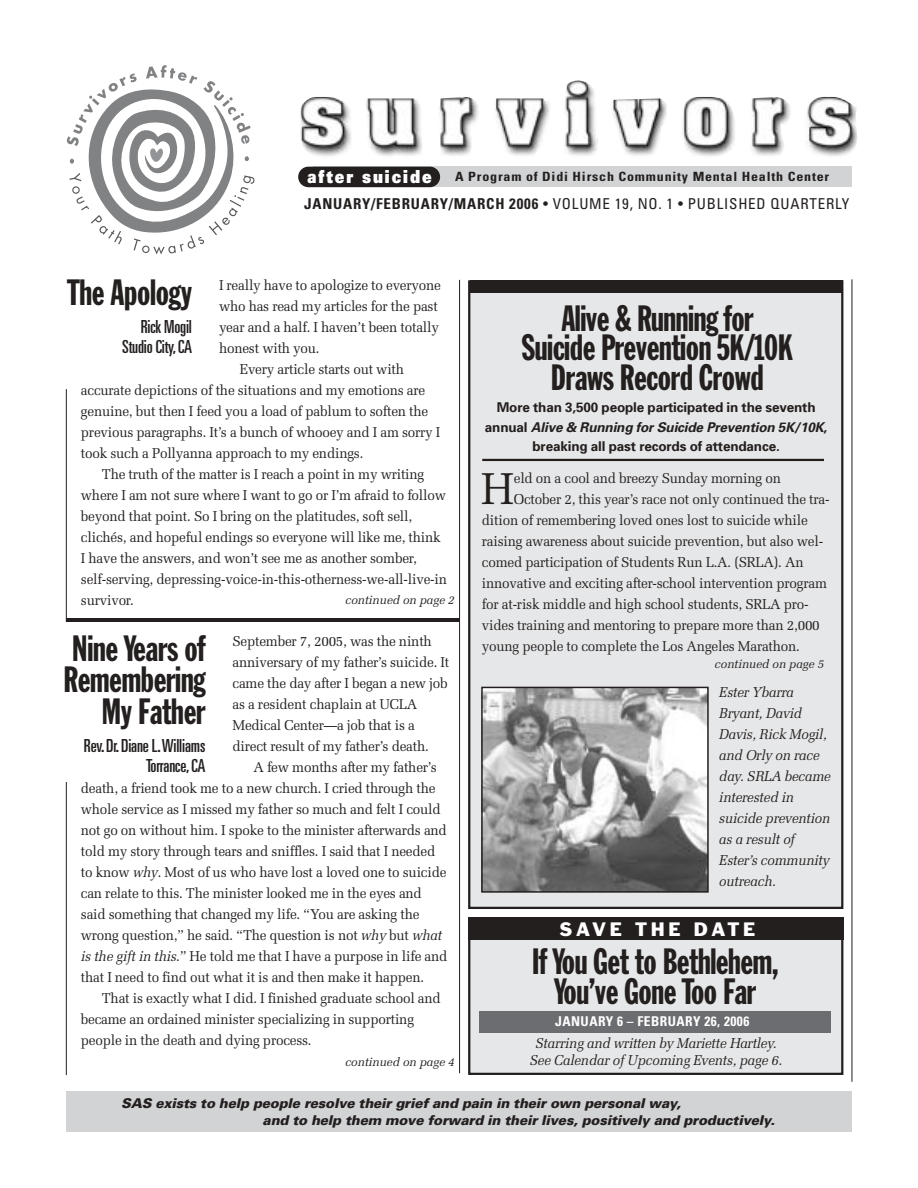
<style>
.page{position:relative;width:918px;height:1188px;background:#fff}
.page>*{position:absolute;margin:0;border:0;box-sizing:border-box;transform-origin:0 0}
.t1{font:44.55px "Melior";color:#231f1f;scale:.95 1}
.t2{font:36px/29.7px "Franklin Gothic Extra Cond";letter-spacing:-.01em;color:#231f1f;text-align:center}
.t3{font:ultra-condensed 18px/20px "Univers";letter-spacing:-.01em;color:#231f1f;text-align:right}
.t4{font:900 18px "Univers";letter-spacing:.125em;color:#fff;scale:.85 1}
.t5{font:18px "Franklin Gothic";letter-spacing:.2em;color:#fff}
.t6{font:condensed 15px "Univers";letter-spacing:.055em;color:#231f1f}
.t7{font:14.25px/21px "Melior";letter-spacing:-.015em;color:#231f1f;scale:.95 1}
.t8{font:italic 14.25px/21px "Melior";letter-spacing:-.015em;color:#231f1f;scale:.95 1}
.t9{font:italic 900 13.5px/16.5px "Univers";letter-spacing:-.015em;color:#231f1f}
.t10{font:700 13.5px/19.5px "Univers";letter-spacing:-.01em;color:#231f1f;text-align:center}
.t11{font:700 condensed 13.5px "Univers";letter-spacing:.035em;color:#fff}
.t12{font:700 condensed 12.75px "Univers";letter-spacing:.06em;color:#231f1f;scale:1.1 1}
.t13{font:italic 12px "Melior";letter-spacing:-.01em;color:#231f1f}
.s1{font-weight:700}
.s2{font-style:italic}
</style>
<div class="page">
<div style="left:469px;top:281px;width:373px;height:627px;background:#e6e7e8"></div>
<div style="left:468px;top:280px;width:375px;height:629px;border:2px solid #231f1f"></div>
<hr style="left:459px;top:280px;width:1px;height:793px;background:#231f1f">
<hr style="left:852px;top:279px;width:1px;height:803px;background:#231f1f">
<img style="left:300px;top:80px;width:557px;height:76px">
<div style="left:313px;top:167px;width:539px;height:20px;background:#d1d3d5"></div>
<div style="left:298px;top:167px;width:142px;height:20px;background:#231f1f;border-radius:10px"></div>
<div style="left:66px;top:1092px;width:785px;height:40px;background:#d1d3d5"></div>
<svg style="left:66px;top:65px;width:189px;height:189px"></svg>
<hr style="left:66px;top:389px;width:1px;height:686px;background:#231f1f">
<div style="left:58px;top:622px;width:20px;height:160px;background:#fff"></div>
<hr style="left:66px;top:619px;width:394px;height:3px;background:#231f1f">
<img style="left:484px;top:690px;width:222px;height:200px">
<div style="left:481px;top:687px;width:228px;height:206px;border:2px solid #231f1f"></div>
<div style="left:470px;top:281px;width:373px;height:12px;background:#231f1f"></div>
<hr style="left:482px;top:459px;width:342px;height:2px;background:#231f1f">
<div style="left:469px;top:926px;width:373px;height:148px;background:#e6e7e8"></div>
<div style="left:468px;top:924px;width:375px;height:151px;border:2px solid #231f1f"></div>
<div style="left:468px;top:918px;width:375px;height:22px;background:#231f1f"></div>
<div style="left:479px;top:1011px;width:351px;height:21px;background:#6c6d70"></div>
<p class="t4" style="left:307px;top:170px;width:148px">after suicide</p>
<p class="t12" style="left:455px;top:172px;width:342px">A Program of Didi Hirsch Community Mental Health Center</p>
<p class="t6" style="left:304px;top:198px;width:547px"><span class="s1">JANUARY/FEBRUARY/MARCH 2006</span> • VOLUME 19, NO. 1 • PUBLISHED QUARTERLY</p>
<p class="t7" style="left:219px;top:276px;width:235px">I really have to apologize to everyone</p>
<p class="t7" style="left:219px;top:297px;width:232px">who has read my articles for the past</p>
<p class="t7" style="left:219px;top:318px;width:233px">year and a half. I haven’t been totally</p>
<p class="t7" style="left:219px;top:339px;width:107px">honest with you.</p>
<p class="t7" style="left:240px;top:360px;width:174px">Every article starts out with</p>
<p class="t7" style="left:81px;top:381px;width:364px">accurate depictions of the situations and my emotions are</p>
<p class="t7" style="left:81px;top:402px;width:367px">genuine, but then I feed you a load of pablum to soften the</p>
<p class="t7" style="left:81px;top:423px;width:380px">previous paragraphs. It’s a bunch of whooey and I am sorry I</p>
<p class="t7" style="left:81px;top:444px;width:299px">took such a Pollyanna approach to my endings.</p>
<p class="t7" style="left:102px;top:465px;width:341px">The truth of the matter is I reach a point in my writing</p>
<p class="t7" style="left:81px;top:486px;width:386px">where I am not sure where I want to go or I’m afraid to follow</p>
<p class="t7" style="left:81px;top:507px;width:350px">beyond that point. So I bring on the platitudes, soft sell,</p>
<p class="t7" style="left:81px;top:528px;width:380px">clichés, and hopeful endings so everyone will like me, think</p>
<p class="t7" style="left:81px;top:549px;width:355px">I have the answers, and won’t see me as another somber,</p>
<p class="t7" style="left:81px;top:570px;width:387px">self-serving, depressing-voice-in-this-otherness-we-all-live-in</p>
<p class="t7" style="left:81px;top:591px;width:57px">survivor.</p>
<h2 class="t2" style="left:68px;top:280px;width:126px">The Apology</h2>
<p class="t3" style="left:122px;top:319px;width:71px">Rick Mogil<br>Studio City, CA</p>
<p class="t13" style="left:345px;top:595px;width:111px">continued on page 2</p>
<h2 class="t2" style="left:63px;top:635px;width:144px;line-height:31.5px;text-align:right">Nine Years of<br>Remembering<br>My Father</h2>
<p class="t3" style="left:84px;top:737px;width:123px">Rev. Dr. Diane L.Williams<br>Torrance, CA</p>
<p class="t7" style="left:232px;top:632px;width:230px">September 7, 2005, was the ninth anniversary of my father’s suicide. It came the day after I began a new job as a resident chaplain at UCLA Medical Center—a job that is a direct result of my father’s death.</p>
<p class="t7" style="left:81px;top:758px;width:387px;text-indent:173px">A few months after my father’s death, a friend took me to a new church. I cried through the whole service as I missed my father so much and felt I could not go on without him. I spoke to the minister afterwards and told my story through tears and sniffles. I said that I needed to know <span class="s2">why</span>. Most of us who have lost a loved one to suicide can relate to this. The minister looked me in the eyes and said something that changed my life. “You are asking the wrong question,” he said. “The question is not <span class="s2">why</span> but <span class="s2">what is the gift in this</span>.” He told me that I have a purpose in life and that I need to find out what it is and then make it happen.</p>
<p class="t7" style="left:81px;top:989px;width:380px;text-indent:21px">That is exactly what I did. I finished graduate school and became an ordained minister specializing in supporting people in the death and dying process.</p>
<p class="t13" style="left:345px;top:1057px;width:111px">continued on page 4</p>
<h2 class="t2" style="left:522px;top:306px;width:273px">Alive &amp; Running for<br>Suicide Prevention 5K/10K<br>Draws Record Crowd</h2>
<p class="t10" style="left:485px;top:399px;width:344px">More than 3,500 people participated in the seventh annual <span class="s2">Alive &amp; Running for Suicide Prevention 5K/10K</span>, breaking all past records of attendance.</p>
<h1 class="t1" style="left:481px;top:471px;width:36px">H</h1>
<p class="t7" style="left:514px;top:469px;width:283px">eld on a cool and breezy Sunday morning on</p>
<p class="t7" style="left:514px;top:490px;width:334px">October 2, this year’s race not only continued the tra-</p>
<p class="t7" style="left:482px;top:511px;width:345px">dition of remembering loved ones lost to suicide while</p>
<p class="t7" style="left:482px;top:532px;width:361px">raising awareness about suicide prevention, but also wel-</p>
<p class="t7" style="left:482px;top:553px;width:340px">comed participation of Students Run L.A. (SRLA). An</p>
<p class="t7" style="left:482px;top:574px;width:365px">innovative and exciting after-school intervention program</p>
<p class="t7" style="left:482px;top:595px;width:345px">for at-risk middle and high school students, SRLA pro-</p>
<p class="t7" style="left:482px;top:616px;width:357px">vides training and mentoring to prepare more than 2,000</p>
<p class="t7" style="left:482px;top:637px;width:336px">young people to complete the Los Angeles Marathon.</p>
<p class="t13" style="left:715px;top:659px;width:111px">continued on page 5</p>
<p class="t8" style="left:719px;top:683px;width:119px">Ester Ybarra<br>Bryant, David<br>Davis, Rick Mogil, and Orly on race day. SRLA became interested in suicide prevention as a result of<br>Ester’s community outreach.</p>
<p class="t5" style="left:560px;top:922px;width:197px">SAVE THE DATE</p>
<h2 class="t2" style="left:532px;top:949px;width:248px">If You Get to Bethlehem,<br>You’ve Gone Too Far</h2>
<p class="t8" style="left:530px;top:1036px;width:268px;line-height:16.5px;text-align:center">Starring and written by Mariette Hartley.<br>See Calendar of Upcoming Events, page 6.</p>
<p class="t11" style="left:555px;top:1017px;width:196px">JANUARY 6 – FEBRUARY 26, 2006</p>
<p class="t9" style="left:263px;top:1096px;width:514px;text-indent:-142px">SAS exists to help people resolve their grief and pain in their own personal way,<br>and to help them move forward in their lives, positively and productively.</p>
</div>
